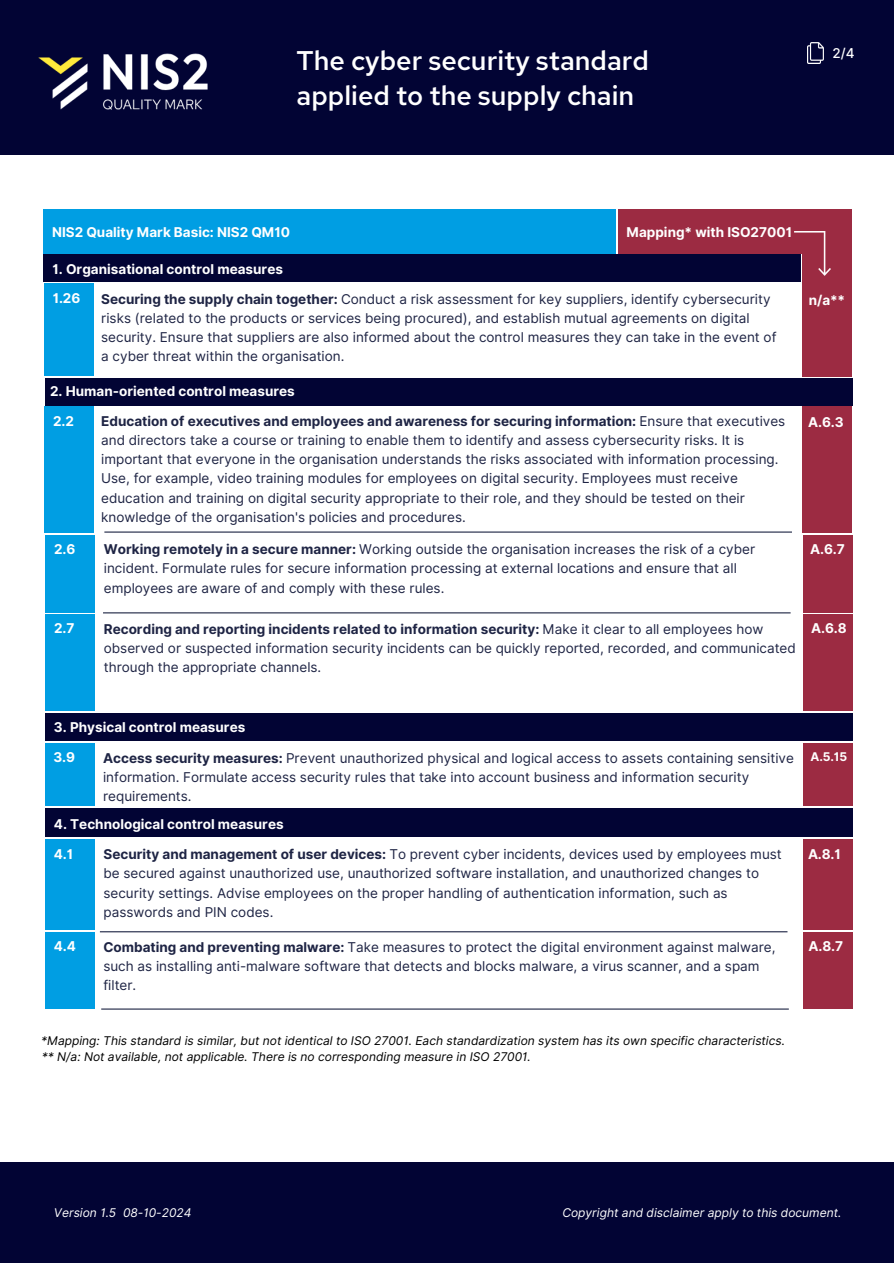
<style>
.page{position:relative;width:894px;height:1264px;background:#fff}
.page>*{position:absolute;margin:0;border:0;box-sizing:border-box;transform-origin:0 0}
.t1{font:500 27px/34.8px "Red Hat Text";color:#fff}
.t2{font:13.5px/19.2px "Inter";color:#1e2444}
.t3{font:700 13.5px "Inter";color:#fff}
.t4{font:700 13.5px "Inter";color:#1e2444}
.t5{font:500 13.5px "Inter";color:#fff}
.t6{font:italic 12px "Inter";color:#000}
.t7{font:italic 12px "Inter";color:#fff}
.t8{font:700 12px "Inter";color:#fff}
.s1{font-weight:700}
.s2{font-weight:400}
</style>
<div class="page">
<div style="left:0;top:0;width:893px;height:154px;background:#020434"></div>
<img style="left:807px;top:43px;width:16px;height:20px">
<div style="left:43px;top:209px;width:572px;height:45px;background:#009ee3"></div>
<div style="left:801px;top:209px;width:50px;height:167px;background:#9c2b42"></div>
<div style="left:618px;top:209px;width:232px;height:45px;background:#9c2b42"></div>
<div style="left:45px;top:713px;width:807px;height:28px;background:#020434"></div>
<div style="left:45px;top:743px;width:49px;height:63px;background:#009ee3"></div>
<div style="left:802px;top:743px;width:50px;height:63px;background:#9c2b42"></div>
<div style="left:44px;top:255px;width:756px;height:27px;background:#020434"></div>
<div style="left:44px;top:406px;width:50px;height:126px;background:#009ee3"></div>
<div style="left:802px;top:406px;width:49px;height:126px;background:#9c2b42"></div>
<div style="left:45px;top:535px;width:50px;height:77px;background:#009ee3"></div>
<div style="left:803px;top:535px;width:49px;height:77px;background:#9c2b42"></div>
<div style="left:45px;top:614px;width:50px;height:97px;background:#009ee3"></div>
<div style="left:803px;top:614px;width:49px;height:97px;background:#9c2b42"></div>
<img style="left:794px;top:231px;width:36px;height:44px">
<div style="left:0;top:1162px;width:893px;height:101px;background:#020434"></div>
<div style="left:44px;top:283px;width:50px;height:93px;background:#009ee3"></div>
<div style="left:45px;top:808px;width:807px;height:29px;background:#020434"></div>
<div style="left:45px;top:839px;width:50px;height:91px;background:#009ee3"></div>
<div style="left:803px;top:839px;width:49px;height:91px;background:#9c2b42"></div>
<div style="left:45px;top:932px;width:50px;height:76px;background:#009ee3"></div>
<div style="left:802px;top:932px;width:50px;height:76px;background:#9c2b42"></div>
<div style="left:45px;top:378px;width:807px;height:27px;background:#020434"></div>
<img style="left:38px;top:53px;width:170px;height:57px">
<hr style="left:104px;top:531px;width:687px;height:1px;background:#1d2443">
<hr style="left:103px;top:612px;width:687px;height:1px;background:#1d2443">
<hr style="left:100px;top:931px;width:687px;height:1px;background:#1d2443">
<hr style="left:101px;top:1008px;width:687px;height:1px;background:#1d2443">
<h1 class="t1" style="left:296px;top:43px;width:354px">The cyber security standard applied to the supply chain</h1>
<h1 class="t5" style="left:832px;top:45px;width:24px">2/4</h1>
<p class="t3" style="left:52px;top:224px;width:239px">NIS2 Quality Mark Basic: NIS2 QM10</p>
<h3 class="t3" style="left:626px;top:224px;width:167px">Mapping* with ISO27001</h3>
<h4 class="t3" style="left:52px;top:261px;width:232px">1. Organisational control measures</h4>
<h4 class="t3" style="left:53px;top:290px;width:29px">1.26</h4>
<h3 class="t2" style="left:101px;top:289px;width:670px"><span class="s1">Securing the supply chain together:</span> Conduct a risk assessment for key suppliers, identify cybersecurity</h3>
<h5 class="t3" style="left:808px;top:291px;width:38px">n/a**</h5>
<h3 class="t2" style="left:101px;top:308px;width:676px">risks (related to the products or services being procured), and establish mutual agreements on digital security. Ensure that suppliers are also informed about the control measures they can take in the event of a cyber threat within the organisation.</h3>
<p class="t3" style="left:50px;top:383px;width:246px">2. Human-oriented control measures</p>
<h3 class="t3" style="left:53px;top:412px;width:22px">2.2</h3>
<h3 class="t3" style="left:808px;top:413px;width:37px">A.6.3</h3>
<h2 class="t2" style="left:101px;top:411px;width:685px"><span class="s1">Education of executives and employees and awareness for securing information:</span> Ensure that executives and directors take a course or training to enable them to identify and assess cybersecurity risks. It is important that everyone in the organisation understands the risks associated with information processing.<br>Use, for example, video training modules for employees on digital security. Employees must receive education and training on digital security appropriate to their role, and they should be tested on their knowledge of the organisation's policies and procedures.</h2>
<h4 class="t3" style="left:54px;top:541px;width:23px">2.6</h4>
<h3 class="t2" style="left:104px;top:540px;width:652px"><span class="s1">Working remotely in a secure manner:</span> Working outside the organisation increases the risk of a cyber</h3>
<h2 class="t3" style="left:810px;top:541px;width:36px">A.6.7</h2>
<h3 class="t2" style="left:104px;top:559px;width:634px">incident. Formulate rules for secure information processing at external locations and ensure that all employees are aware of and comply with these rules.</h3>
<h4 class="t3" style="left:54px;top:620px;width:22px">2.7</h4>
<h3 class="t4" style="left:104px;top:621px;width:661px">Recording and reporting incidents related to information security: <span class="s2">Make it clear to all employees how</span></h3>
<h2 class="t3" style="left:811px;top:620px;width:37px">A.6.8</h2>
<h3 class="t2" style="left:104px;top:638px;width:693px">observed or suspected information security incidents can be quickly reported, recorded, and communicated through the appropriate channels.</h3>
<h3 class="t3" style="left:54px;top:719px;width:193px">3. Physical control measures</h3>
<p class="t3" style="left:53px;top:749px;width:23px">3.9</p>
<h3 class="t2" style="left:103px;top:748px;width:692px"><span class="s1">Access security measures:</span> Prevent unauthorized physical and logical access to assets containing sensitive information. Formulate access security rules that take into account business and information security requirements.</h3>
<h3 class="t8" style="left:810px;top:749px;width:38px">A.5.15</h3>
<h3 class="t3" style="left:54px;top:816px;width:231px">4. Technological control measures</h3>
<h4 class="t3" style="left:54px;top:845px;width:21px">4.1</h4>
<p class="t2" style="left:103px;top:844px;width:679px"><span class="s1">Security and management of user devices:</span> To prevent cyber incidents, devices used by employees must</p>
<h2 class="t3" style="left:807px;top:845px;width:34px">A.8.1</h2>
<p class="t2" style="left:103px;top:863px;width:657px">be secured against unauthorized use, unauthorized software installation, and unauthorized changes to security settings. Advise employees on the proper handling of authentication information, such as passwords and PIN codes.</p>
<p class="t3" style="left:54px;top:938px;width:24px">4.4</p>
<h3 class="t2" style="left:103px;top:937px;width:673px"><span class="s1">Combating and preventing malware:</span> Take measures to protect the digital environment against malware,</h3>
<h3 class="t3" style="left:808px;top:938px;width:36px">A.8.7</h3>
<h3 class="t2" style="left:103px;top:956px;width:657px">such as installing anti-malware software that detects and blocks malware, a virus scanner, and a spam filter.</h3>
<h3 class="t6" style="left:41px;top:1033px;width:745px">*Mapping: This standard is similar, but not identical to ISO 27001. Each standardization system has its own specific characteristics.</h3>
<h4 class="t6" style="left:42px;top:1049px;width:490px">** N/a: Not available, not applicable. There is no corresponding measure in ISO 27001.</h4>
<h3 class="t7" style="left:54px;top:1205px;width:64px">Version 1.5</h3>
<h3 class="t7" style="left:123px;top:1205px;width:70px">08-10-2024</h3>
<h2 class="t7" style="left:562px;top:1205px;width:280px">Copyright and disclaimer apply to this document.</h2>
</div>
